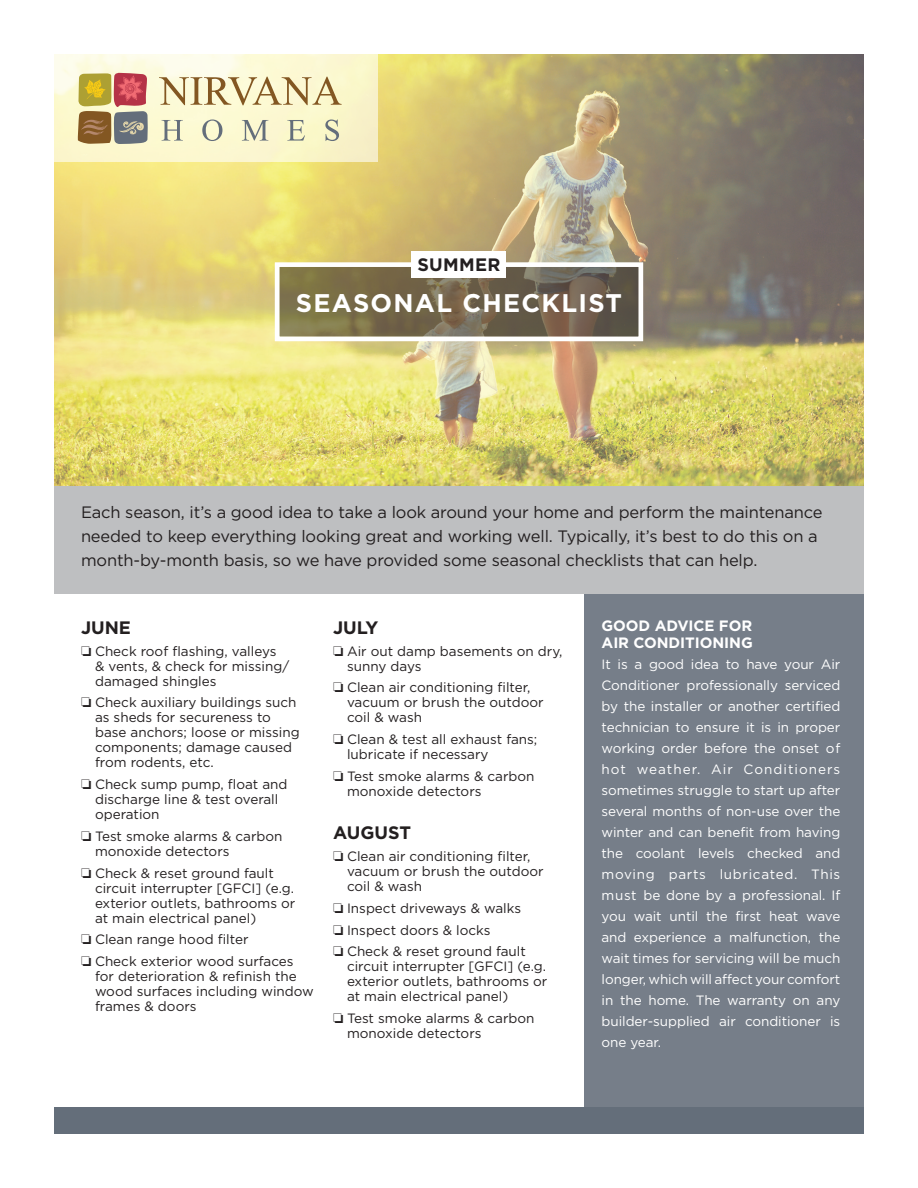
<style>
.page{position:relative;width:918px;height:1188px;background:#fff}
.page>*{position:absolute;margin:0;border:0;box-sizing:border-box;transform-origin:0 0}
.t1{font:700 25.5px "Gotham";letter-spacing:.05em;color:#fff}
.t2{font:700 18px "Gotham";color:#231f20}
.t3{font:16.5px/24px "Gotham";letter-spacing:-.01em;color:#231f20}
.t4{font:700 15px/16.5px "Gotham";letter-spacing:-.005em;color:#fff}
.t5{font:13.5px/15px "Gotham";color:#231f20}
.t6{font:13.5px/21px "Gotham";letter-spacing:-.005em;color:#fff;text-align:justify}
</style>
<div class="page">
<div style="left:584px;top:594px;width:280px;height:513px;background:#767e89"></div>
<img style="left:54px;top:54px;width:810px;height:432px">
<svg style="left:54px;top:54px;width:324px;height:108px;background:#fbf7d3"></svg>
<svg style="left:78px;top:73px;width:70px;height:71px;background:#ae8762"></svg>
<svg style="left:159px;top:77px;width:183px;height:28px;background:#dbcda4"></svg>
<svg style="left:162px;top:120px;width:21px;height:21px"></svg>
<svg style="left:202px;top:120px;width:20px;height:21px"></svg>
<svg style="left:242px;top:120px;width:26px;height:21px"></svg>
<svg style="left:287px;top:120px;width:18px;height:21px"></svg>
<svg style="left:325px;top:120px;width:14px;height:21px"></svg>
<svg style="left:280px;top:267px;width:358px;height:69px;background:#72664c"></svg>
<div style="left:275px;top:262px;width:368px;height:79px;border:4px solid #fff"></div>
<div style="left:412px;top:251px;width:94px;height:27px;background:#fff"></div>
<div style="left:54px;top:486px;width:810px;height:108px;background:#bebfc1"></div>
<div style="left:54px;top:1107px;width:810px;height:27px;background:#646e7a"></div>
<h2 class="t2" style="left:417px;top:253px;width:85px">SUMMER</h2>
<h1 class="t1" style="left:296px;top:286px;width:328px">SEASONAL CHECKLIST</h1>
<p class="t3" style="left:81px;top:500px;width:743px">Each season, it’s a good idea to take a look around your home and perform the maintenance needed to keep everything looking great and working well. Typically, it’s best to do this on a month-by-month basis, so we have provided some seasonal checklists that can help.</p>
<h2 class="t2" style="left:81px;top:616px;width:52px">JUNE</h2>
<p class="t5" style="left:95px;top:643px;width:196px;text-indent:-14px">□ Check roof flashing, valleys &amp; vents, &amp; check for missing/ damaged shingles</p>
<p class="t5" style="left:95px;top:695px;width:206px;text-indent:-14px">□ Check auxiliary buildings such as sheds for secureness to base anchors; loose or missing components; damage caused from rodents, etc.</p>
<p class="t5" style="left:95px;top:777px;width:194px;text-indent:-14px">□ Check sump pump, float and discharge line &amp; test overall operation</p>
<p class="t5" style="left:95px;top:828px;width:189px;text-indent:-14px">□ Test smoke alarms &amp; carbon monoxide detectors</p>
<p class="t5" style="left:95px;top:865px;width:202px;text-indent:-14px">□ Check &amp; reset ground fault circuit interrupter [GFCI] (e.g. exterior outlets, bathrooms or at main electrical panel)</p>
<p class="t5" style="left:81px;top:932px;width:169px">□ Clean range hood filter</p>
<p class="t5" style="left:95px;top:954px;width:220px;text-indent:-14px">□ Check exterior wood surfaces for deterioration &amp; refinish the wood surfaces including window frames &amp; doors</p>
<h2 class="t2" style="left:333px;top:616px;width:47px">JULY</h2>
<p class="t5" style="left:347px;top:643px;width:217px;text-indent:-14px">□ Air out damp basements on dry, sunny days</p>
<p class="t5" style="left:347px;top:680px;width:198px;text-indent:-14px">□ Clean air conditioning filter, vacuum or brush the outdoor coil &amp; wash</p>
<p class="t5" style="left:347px;top:732px;width:192px;text-indent:-14px">□ Clean &amp; test all exhaust fans; lubricate if necessary</p>
<p class="t5" style="left:347px;top:768px;width:189px;text-indent:-14px">□ Test smoke alarms &amp; carbon monoxide detectors</p>
<h2 class="t2" style="left:333px;top:821px;width:80px">AUGUST</h2>
<p class="t5" style="left:347px;top:849px;width:198px;text-indent:-14px">□ Clean air conditioning filter, vacuum or brush the outdoor coil &amp; wash</p>
<p class="t5" style="left:333px;top:900px;width:190px">□ Inspect driveways &amp; walks</p>
<p class="t5" style="left:333px;top:922px;width:159px">□ Inspect doors &amp; locks</p>
<p class="t5" style="left:347px;top:944px;width:202px;text-indent:-14px">□ Check &amp; reset ground fault circuit interrupter [GFCI] (e.g. exterior outlets, bathrooms or at main electrical panel)</p>
<p class="t5" style="left:347px;top:1011px;width:189px;text-indent:-14px">□ Test smoke alarms &amp; carbon monoxide detectors</p>
<p class="t4" style="left:602px;top:618px;width:153px">GOOD ADVICE FOR<br>AIR CONDITIONING</p>
<p class="t6" style="left:602px;top:653px;width:240px">It is a good idea to have your Air Conditioner professionally serviced by the installer or another certified technician to ensure it is in proper working order before the onset of hot weather. Air Conditioners sometimes struggle to start up after several months of non-use over the winter and can benefit from having the coolant levels checked and moving parts lubricated. This must be done by a professional. If you wait until the first heat wave and experience a malfunction, the wait times for servicing will be much longer, which will affect your comfort in the home. The warranty on any builder-supplied air conditioner is one year.</p>
</div>
